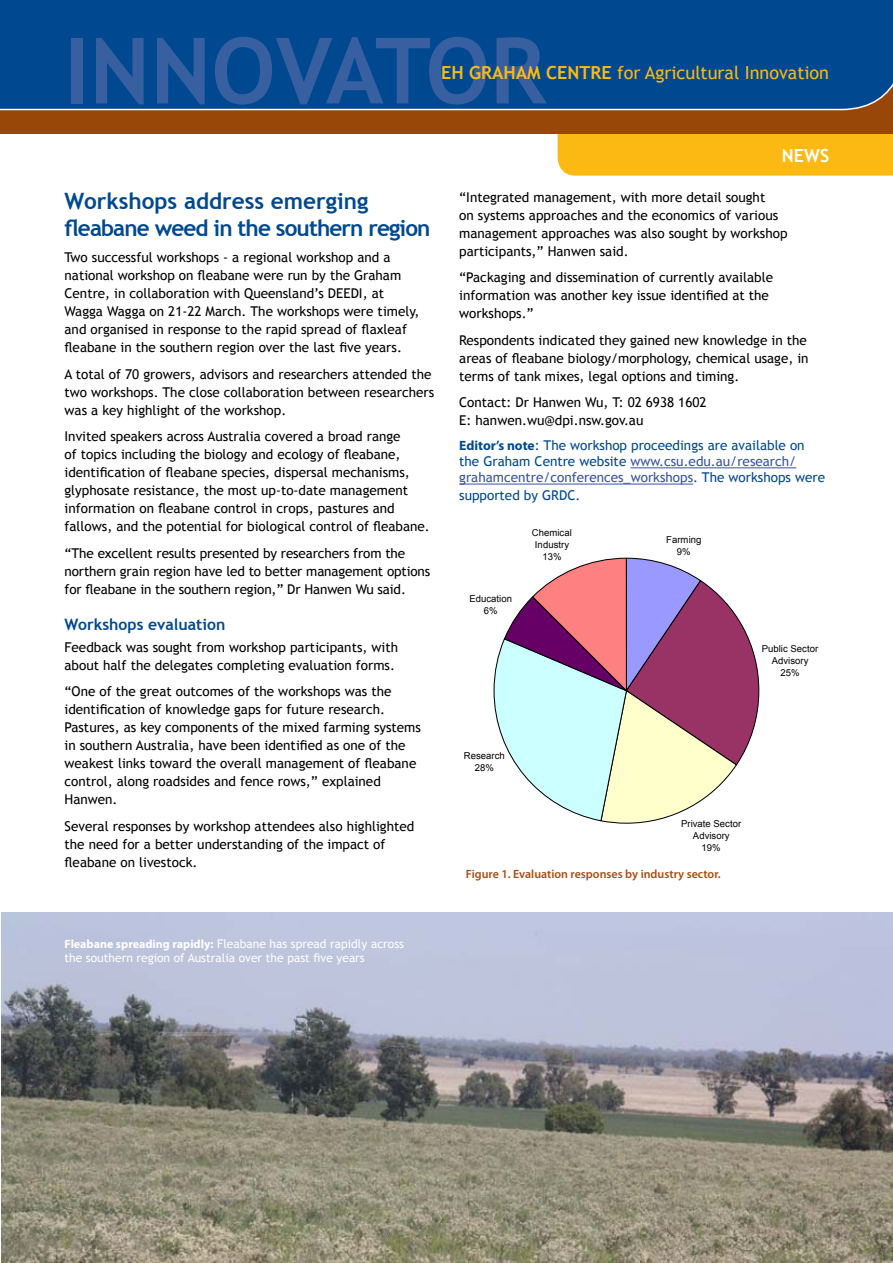
<style>
.page{position:relative;width:893px;height:1263px;background:#fff}
.page>*{position:absolute;margin:0;border:0;box-sizing:border-box;transform-origin:0 0}
.GC_Body_text{font:700 91.5px "Trebuchet MS";color:#3860a0}
.GC_heading{font:700 22.5px/27px "Trebuchet MS";letter-spacing:-.04em;color:#004990}
.GC_Body_text-2{font:18px "Trebuchet MS";color:#fdb913}
.GC_SECTION_HEADERS{font:700 18px "Trebuchet MS";color:#fff}
.GC_Sub_head{font:700 15.75px "Trebuchet MS";color:#004990}
.GC_Body_text-3{font:13.5px/18px "Trebuchet MS";color:#000}
.GC_Note{font:13.5px/16.2px "Trebuchet MS";color:#004990}
.GC_Captions{font:12px/14.4px "Trebuchet MS";color:#fff}
.GC_Captions-2{font:600 12px "Myriad Pro";color:#a84d10}
.t1{font:9.6px/11.9px "Arial";letter-spacing:.005em;color:#000;text-align:center}
.s1{font-weight:700}
.s2{font-family:"Myriad Pro";font-weight:700}
.s3{color:#3953a4}
</style>
<div class="page">
<div style="left:558px;top:134px;width:335px;height:42px;background:#fdb913"></div>
<div style="left:0;top:0;width:893px;height:134px;background:#994708"></div>
<div style="left:0;top:0;width:893px;height:111px;background:#004990"></div>
<hr style="left:630px;top:467px;width:166px;height:1px;background:#3953a4">
<hr style="left:459px;top:484px;width:234px;height:1px;background:#3953a4">
<img style="left:1px;top:913px;width:892px;height:349px">
<svg style="left:493px;top:557px;width:267px;height:267px"></svg>
<p class="GC_Body_text" style="left:64px;top:14px;width:483px">INNOVATOR</p>
<p class="GC_Body_text-2" style="left:441px;top:62px;width:389px"><span class="s1">EH GRAHAM CENTRE</span> for Agricultural Innovation</p>
<p class="GC_heading" style="left:65px;top:187px;width:367px">Workshops address emerging fleabane weed in the southern region</p>
<p class="GC_Body_text-3" style="left:65px;top:248px;width:356px">Two successful workshops - a regional workshop and a national workshop on fleabane were run by the Graham Centre, in collaboration with Queensland’s DEEDI, at Wagga Wagga on 21-22 March. The workshops were timely, and organised in response to the rapid spread of flaxleaf fleabane in the southern region over the last five years.</p>
<p class="GC_Body_text-3" style="left:65px;top:365px;width:371px">A total of 70 growers, advisors and researchers attended the two workshops. The close collaboration between researchers was a key highlight of the workshop.</p>
<p class="GC_Body_text-3" style="left:65px;top:427px;width:367px">Invited speakers across Australia covered a broad range<br>of topics including the biology and ecology of fleabane, identification of fleabane species, dispersal mechanisms, glyphosate resistance, the most up-to-date management information on fleabane control in crops, pastures and fallows, and the potential for biological control of fleabane.</p>
<p class="GC_Body_text-3" style="left:65px;top:544px;width:367px">“The excellent results presented by researchers from the northern grain region have led to better management options for fleabane in the southern region,” Dr Hanwen Wu said.</p>
<p class="GC_Sub_head" style="left:65px;top:614px;width:162px">Workshops evaluation</p>
<p class="GC_Body_text-3" style="left:65px;top:638px;width:335px">Feedback was sought from workshop participants, with about half the delegates completing evaluation forms.</p>
<p class="GC_Body_text-3" style="left:65px;top:683px;width:358px">“One of the great outcomes of the workshops was the identification of knowledge gaps for future research.<br>Pastures, as key components of the mixed farming systems in southern Australia, have been identified as one of the weakest links toward the overall management of fleabane control, along roadsides and fence rows,” explained Hanwen.</p>
<p class="GC_Body_text-3" style="left:65px;top:817px;width:351px">Several responses by workshop attendees also highlighted the need for a better understanding of the impact of fleabane on livestock.</p>
<p class="GC_Captions" style="left:65px;top:936px;width:341px"><span class="s2">Fleabane spreading rapidly:</span> Fleabane has spread rapidly across the southern region of Australia over the past five years</p>
<p class="GC_SECTION_HEADERS" style="left:782px;top:144px;width:49px">NEWS</p>
<p class="GC_Body_text-3" style="left:459px;top:188px;width:330px">“Integrated management, with more detail sought<br>on systems approaches and the economics of various management approaches was also sought by workshop participants,” Hanwen said.</p>
<p class="GC_Body_text-3" style="left:459px;top:269px;width:315px">“Packaging and dissemination of currently available information was another key issue identified at the workshops.”</p>
<p class="GC_Body_text-3" style="left:459px;top:331px;width:351px">Respondents indicated they gained new knowledge in the areas of fleabane biology/morphology, chemical usage, in terms of tank mixes, legal options and timing.</p>
<p class="GC_Body_text-3" style="left:459px;top:394px;width:249px">Contact: Dr Hanwen Wu, T: 02 6938 1602<br>E: hanwen.wu@dpi.nsw.gov.au</p>
<p class="GC_Note" style="left:459px;top:437px;width:367px"><span class="s2">Editor’s note</span>: The workshop proceedings are available on the Graham Centre website <span class="s3">www.csu.edu.au/research/ grahamcentre/conferences_workshops</span>. The workshops were</p>
<p class="GC_Note" style="left:459px;top:488px;width:123px">supported by GRDC.</p>
<p class="t1" style="left:666px;top:534px;width:37px">Farming<br>9%</p>
<p class="t1" style="left:532px;top:527px;width:41px">Chemical<br>Industry<br>13%</p>
<p class="t1" style="left:469px;top:593px;width:44px">Education<br>6%</p>
<p class="t1" style="left:762px;top:643px;width:58px">Public Sector<br>Advisory<br>25%</p>
<p class="t1" style="left:464px;top:750px;width:43px">Research<br>28%</p>
<p class="t1" style="left:681px;top:818px;width:62px">Private Sector<br>Advisory<br>19%</p>
<p class="GC_Captions-2" style="left:466px;top:867px;width:256px">Figure 1. Evaluation responses by industry sector.</p>
</div>
